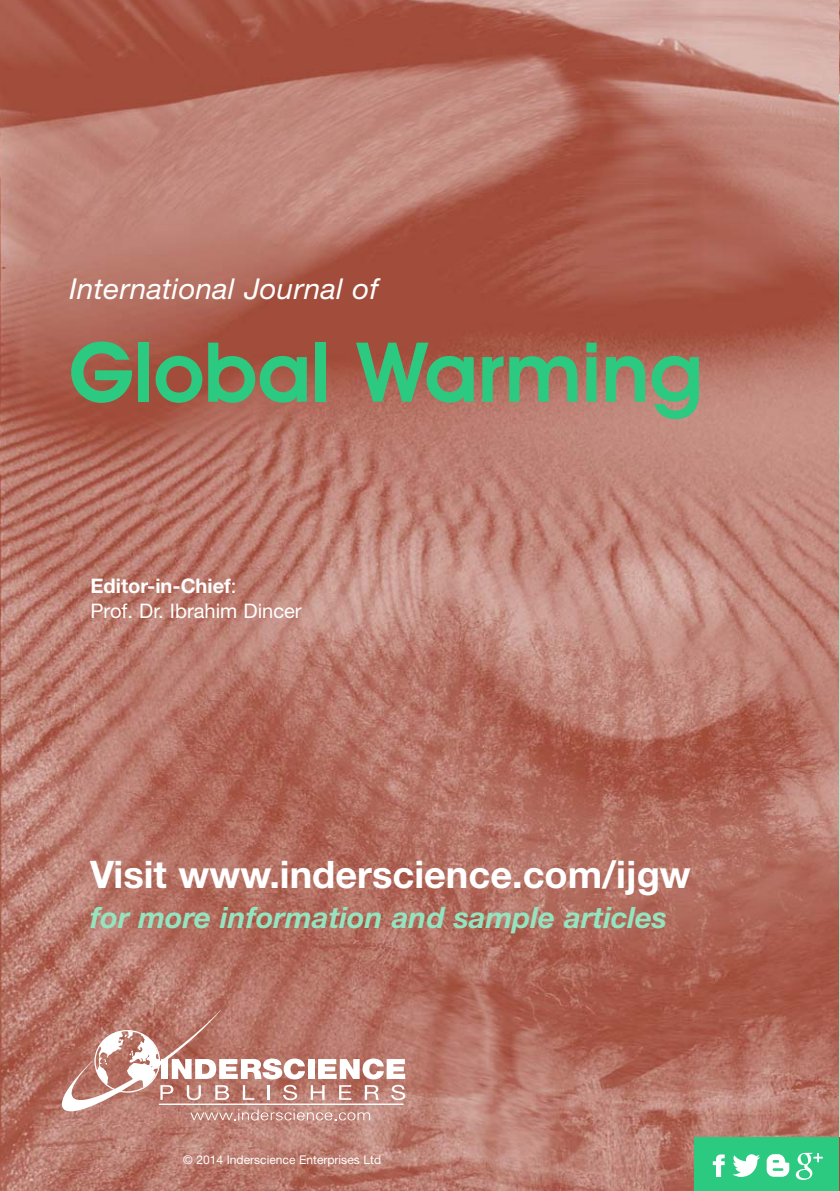
<style>
.page{position:relative;width:840px;height:1191px;background:#fff}
.page>*{position:absolute;margin:0;border:0;box-sizing:border-box;transform-origin:0 0}
.t1{font:600 83px "Avant Garde IT Cby BT";color:#2cc981}
.t2{font:700 38px "Helvetica Neue";color:#fff}
.t3{font:italic 700 29.4px "Helvetica Neue";color:#95e4c0}
.t4{font:italic 28.8px "Helvetica Neue";letter-spacing:.01em;color:#fff}
.t5{font:20px/24.4px "Helvetica Neue";color:#fff}
.t6{font:12px "Helvetica Neue";color:#fff}
.s1{font-weight:700}
</style>
<div class="page">
<img style="left:0;top:0;width:839px;height:1191px">
<svg style="left:62px;top:1009px;width:343px;height:111px;background:#c48e84"></svg>
<div style="left:693px;top:1138px;width:146px;height:53px;background:#2cc981"></div>
<svg style="left:712px;top:1154px;width:12px;height:23px"></svg>
<svg style="left:732px;top:1154px;width:27px;height:22px"></svg>
<svg style="left:766px;top:1154px;width:22px;height:22px"></svg>
<svg style="left:795px;top:1152px;width:27px;height:27px"></svg>
<img style="left:839px;top:96px;width:1px;height:1042px">
<img style="left:839px;top:0;width:1px;height:94px">
<hr style="left:839px;top:1138px;width:1px;height:53px;background:#a14c3a">
<h3 class="t4" style="left:69px;top:278px;width:310px">International Journal of</h3>
<h1 class="t1" style="left:69px;top:342px;width:635px">Global Warming</h1>
<p class="t5" style="left:91px;top:576px;width:212px"><span class="s1">Editor-in-Chief</span>:<br>Prof. Dr. Ibrahim Dincer</p>
<h2 class="t2" style="left:90px;top:861px;width:601px">Visit www.inderscience.com/ijgw</h2>
<h3 class="t3" style="left:90px;top:906px;width:578px">for more information and sample articles</h3>
<p class="t6" style="left:183px;top:1155px;width:199px">© 2014 Inderscience Enterprises Ltd</p>
</div>
